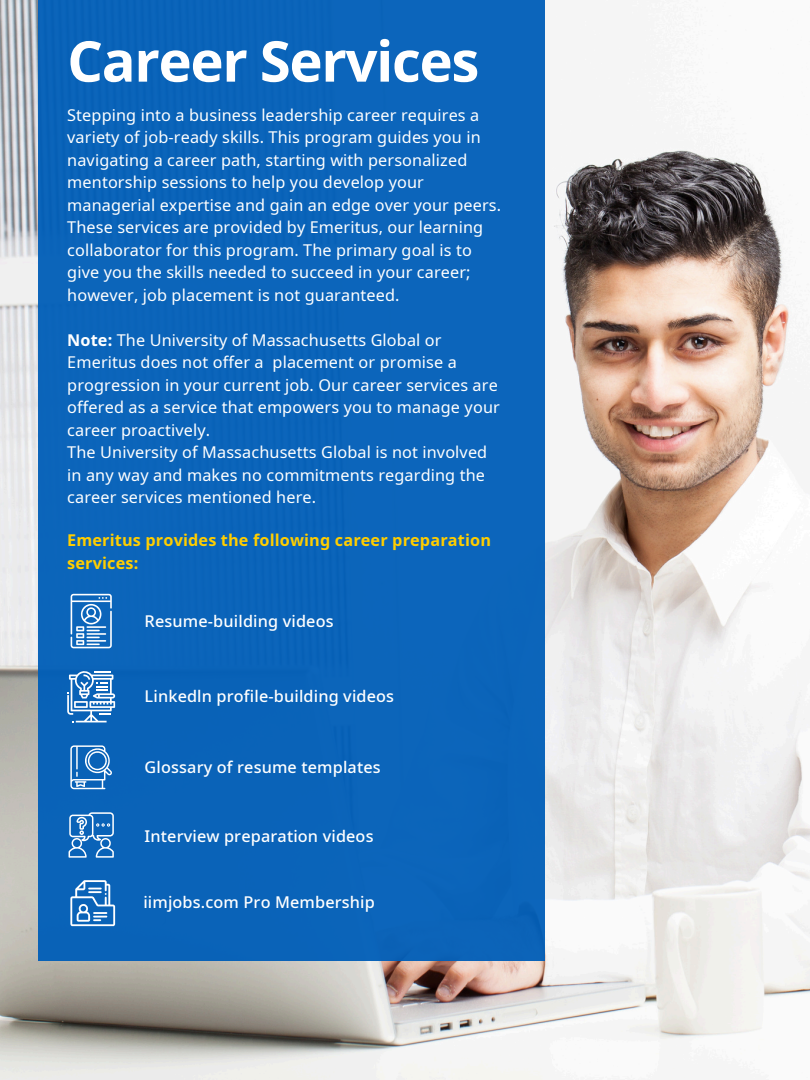
<style>
.page{position:relative;width:810px;height:1080px;background:#fff}
.page>*{position:absolute;margin:0;border:0;box-sizing:border-box;transform-origin:0 0}
.t1{font:700 56.25px "Noto Sans";letter-spacing:-.025em;color:#fff}
.t2{font:16.25px/22.5px "Noto Sans";letter-spacing:.01em;color:#fff}
.t3{font:500 16.25px "Noto Sans";letter-spacing:.01em;color:#fff}
.t4{font:700 16.25px/22.5px "Noto Sans";letter-spacing:.01em;color:#ffce00}
.s1{font-weight:700}
</style>
<div class="page">
<img style="left:0;top:0;width:810px;height:1080px">
<div style="left:38px;top:0;width:507px;height:960px;background:#0b65ba"></div>
<svg style="left:71px;top:594px;width:41px;height:54px"></svg>
<svg style="left:67px;top:671px;width:48px;height:51px"></svg>
<svg style="left:70px;top:745px;width:42px;height:44px"></svg>
<svg style="left:69px;top:812px;width:45px;height:45px"></svg>
<svg style="left:70px;top:880px;width:45px;height:46px"></svg>
<p class="t1" style="left:67px;top:22px;width:414px">Career Services</p>
<h2 class="t2" style="left:67px;top:103px;width:436px">Stepping into a business leadership career requires a variety of job-ready skills. This program guides you in navigating a career path, starting with personalized mentorship sessions to help you develop your managerial expertise and gain an edge over your peers.<br>These services are provided by Emeritus, our learning collaborator for this program. The primary goal is to give you the skills needed to succeed in your career; however, job placement is not guaranteed.</h2>
<p class="t2" style="left:67px;top:328px;width:434px"><span class="s1">Note:</span> The University of Massachusetts Global or Emeritus does not offer a placement or promise a progression in your current job. Our career services are offered as a service that empowers you to manage your career proactively.</p>
<h2 class="t2" style="left:67px;top:441px;width:422px">The University of Massachusetts Global is not involved in any way and makes no commitments regarding the career services mentioned here.</h2>
<p class="t4" style="left:67px;top:529px;width:425px">Emeritus provides the following career preparation services:</p>
<h1 class="t3" style="left:145px;top:609px;width:190px">Resume-building videos</h1>
<p class="t3" style="left:145px;top:685px;width:251px">Linkedln profile-building videos</p>
<p class="t3" style="left:145px;top:756px;width:238px">Glossary of resume templates</p>
<p class="t3" style="left:145px;top:825px;width:230px">Interview preparation videos</p>
<h2 class="t3" style="left:143px;top:891px;width:233px">iimjobs.com Pro Membership</h2>
</div>
